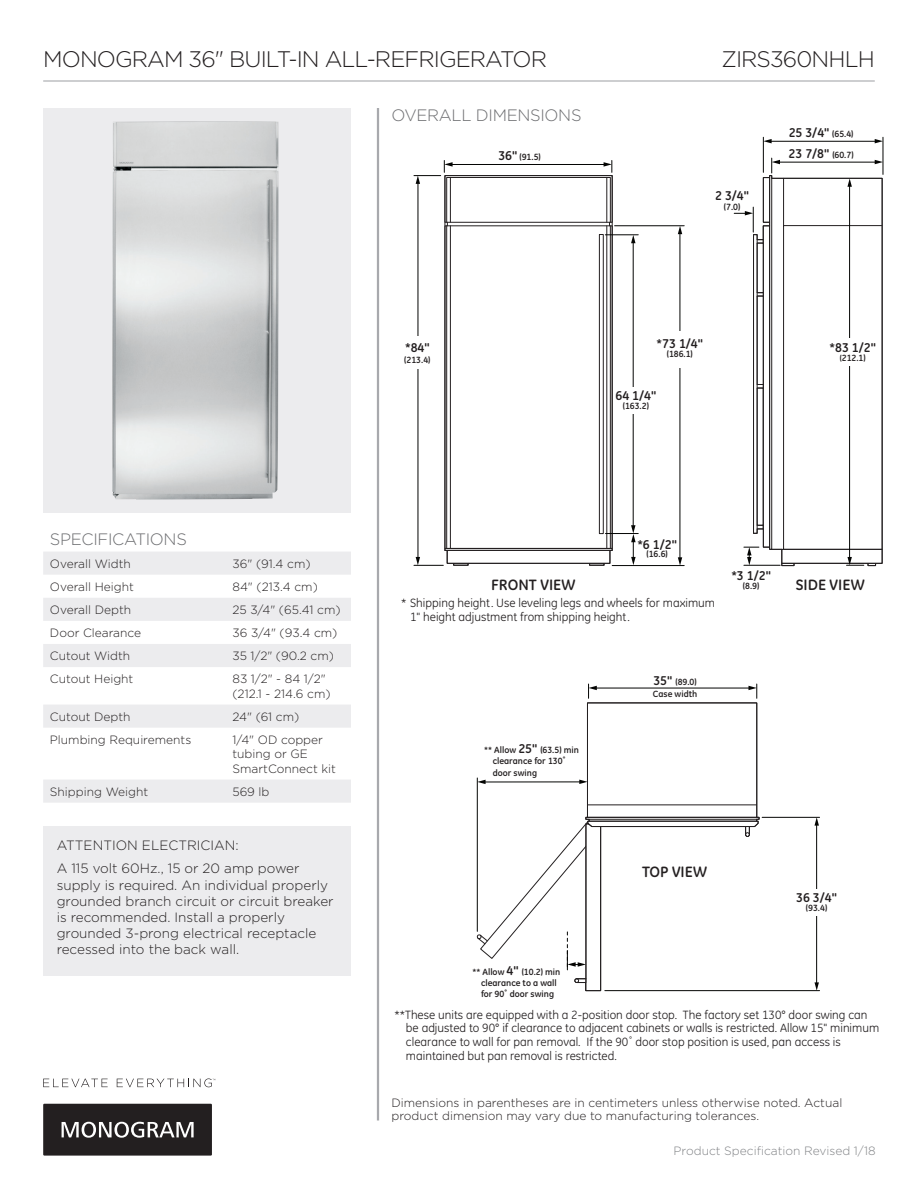
<style>
.page{position:relative;width:918px;height:1188px;background:#fff}
.page>*{position:absolute;margin:0;border:0;box-sizing:border-box;transform-origin:0 0}
.t1{font:300 22.5px "Gotham";letter-spacing:-.04em;color:#231f20}
.t2{font:18.3px "Myriad Pro";color:#231f20}
.Sub_head{font:300 16.5px "Gotham";letter-spacing:-.02em;color:#6c6d70}
.t3{font:700 15.3px "GE Inspira";color:#231f20}
.Attention{font:300 13.5px/16.2px "Gotham";color:#231f20}
.t4{font:700 13.05px/20.9px "GE Inspira";color:#231f20}
.t5{font:12.15px/13.8px "GE Inspira";color:#231f20}
.Specifications{font:300 12px/14.4px "Gotham";color:#231f20}
.Line_Art_Note{font:300 12px/13.5px "Gotham";color:#231f20}
.t6{font:300 12px "Gotham";color:#808285}
.t7{font:700 9.15px/11.4px "GE Inspira";color:#231f20}
.s1{font-size:13.05px}
.s2{font-size:9.15px}
.s3{font-size:8.55px}
</style>
<div class="page">
<hr style="left:377px;top:108px;width:2px;height:1012px;background:#a8a9ad">
<hr style="left:43px;top:80px;width:832px;height:2px;background:#a8a9ad">
<div style="left:43px;top:108px;width:308px;height:405px;background:#ececee"></div>
<svg style="left:43px;top:1104px;width:169px;height:52px;background:#393637"></svg>
<svg style="left:43px;top:1079px;width:65px;height:8px"></svg>
<svg style="left:117px;top:1078px;width:98px;height:9px"></svg>
<hr style="left:816px;top:824px;width:1px;height:160px;background:#040503">
<svg style="left:815px;top:818px;width:4px;height:8px"></svg>
<svg style="left:815px;top:982px;width:4px;height:8px"></svg>
<hr style="left:605px;top:990px;width:215px;height:1px;background:#040503">
<hr style="left:762px;top:817px;width:58px;height:1px;background:#040503">
<div style="left:805px;top:889px;width:23px;height:26px;background:#fff"></div>
<svg style="left:477px;top:684px;width:283px;height:308px"></svg>
<img style="left:112px;top:121px;width:167px;height:379px">
<div style="left:43px;top:826px;width:308px;height:149px;background:#ececee"></div>
<svg style="left:43px;top:552px;width:308px;height:251px"></svg>
<div style="left:445px;top:175px;width:167px;height:48px;border:1px solid #231f20"></div>
<div style="left:445px;top:548px;width:167px;height:3px;border:1px solid #231f20"></div>
<div style="left:599px;top:234px;width:5px;height:300px;border:1px solid #231f20"></div>
<div style="left:446px;top:177px;width:165px;height:45px;border:1px solid #231f20"></div>
<hr style="left:446px;top:226px;width:1px;height:322px;background:#231f20">
<hr style="left:610px;top:226px;width:1px;height:322px;background:#231f20">
<hr style="left:450px;top:177px;width:1px;height:45px;background:#231f20">
<hr style="left:607px;top:177px;width:1px;height:45px;background:#231f20">
<hr style="left:450px;top:226px;width:1px;height:322px;background:#231f20">
<hr style="left:607px;top:226px;width:1px;height:322px;background:#231f20">
<div style="left:444px;top:175px;width:169px;height:376px;border:1px solid #231f20"></div>
<svg style="left:753px;top:175px;width:130px;height:392px"></svg>
<hr style="left:451px;top:164px;width:154px;height:1px;background:#040503">
<svg style="left:604px;top:160px;width:8px;height:12px"></svg>
<hr style="left:418px;top:182px;width:1px;height:376px;background:#040503">
<svg style="left:414px;top:549px;width:199px;height:17px"></svg>
<svg style="left:414px;top:160px;width:39px;height:24px"></svg>
<div style="left:404px;top:336px;width:28px;height:33px;background:#fff"></div>
<hr style="left:883px;top:137px;width:1px;height:37px;background:#040503">
<hr style="left:763px;top:137px;width:1px;height:35px;background:#040503">
<hr style="left:770px;top:141px;width:106px;height:1px;background:#040503">
<svg style="left:763px;top:139px;width:9px;height:4px"></svg>
<svg style="left:875px;top:139px;width:8px;height:4px"></svg>
<hr style="left:615px;top:225px;width:69px;height:1px;background:#040503">
<hr style="left:680px;top:233px;width:1px;height:326px;background:#040503">
<svg style="left:678px;top:226px;width:4px;height:8px"></svg>
<svg style="left:678px;top:557px;width:4px;height:8px"></svg>
<hr style="left:612px;top:565px;width:72px;height:1px;background:#040503">
<div style="left:657px;top:332px;width:45px;height:36px;background:#fff"></div>
<svg style="left:734px;top:207px;width:30px;height:327px"></svg>
<svg style="left:744px;top:547px;width:15px;height:18px"></svg>
<hr style="left:744px;top:565px;width:36px;height:1px;background:#040503">
<hr style="left:633px;top:242px;width:1px;height:285px;background:#040503">
<svg style="left:631px;top:235px;width:5px;height:8px"></svg>
<hr style="left:605px;top:533px;width:33px;height:1px;background:#040503">
<hr style="left:605px;top:234px;width:33px;height:1px;background:#040503">
<div style="left:619px;top:387px;width:29px;height:27px;background:#fff"></div>
<svg style="left:631px;top:525px;width:5px;height:40px"></svg>
<hr style="left:849px;top:185px;width:1px;height:373px;background:#040503">
<svg style="left:771px;top:158px;width:112px;height:392px"></svg>
<svg style="left:847px;top:557px;width:29px;height:9px"></svg>
<div style="left:837px;top:338px;width:28px;height:28px;background:#fff"></div>
<h1 class="t1" style="left:43px;top:44px;width:505px">MONOGRAM 36" BUILT-IN ALL-REFRIGERATOR</h1>
<h1 class="t1" style="left:721px;top:44px;width:155px">ZIRS360NHLH</h1>
<p class="Sub_head" style="left:50px;top:529px;width:138px">SPECIFICATIONS</p>
<p class="Specifications" style="left:50px;top:556px;width:82px">Overall Width</p>
<p class="Specifications" style="left:232px;top:556px;width:80px">36" (91.4 cm)</p>
<p class="Specifications" style="left:50px;top:579px;width:85px">Overall Height</p>
<p class="Specifications" style="left:232px;top:579px;width:87px">84" (213.4 cm)</p>
<p class="Specifications" style="left:50px;top:602px;width:83px">Overall Depth</p>
<p class="Specifications" style="left:232px;top:602px;width:110px">25 3/4" (65.41 cm)</p>
<p class="Specifications" style="left:50px;top:625px;width:93px">Door Clearance</p>
<p class="Specifications" style="left:232px;top:625px;width:106px">36 3/4" (93.4 cm)</p>
<p class="Specifications" style="left:50px;top:649px;width:82px">Cutout Width</p>
<p class="Specifications" style="left:232px;top:649px;width:103px">35 1/2" (90.2 cm)</p>
<p class="Specifications" style="left:50px;top:672px;width:85px">Cutout Height</p>
<p class="Specifications" style="left:232px;top:672px;width:100px">83 1/2" - 84 1/2" (212.1 - 214.6 cm)</p>
<p class="Specifications" style="left:50px;top:709px;width:82px">Cutout Depth</p>
<p class="Specifications" style="left:232px;top:709px;width:68px">24" (61 cm)</p>
<p class="Specifications" style="left:50px;top:732px;width:143px">Plumbing Requirements</p>
<p class="Specifications" style="left:232px;top:732px;width:105px">1/4" OD copper tubing or GE<br>SmartConnect kit</p>
<p class="Specifications" style="left:50px;top:784px;width:100px">Shipping Weight</p>
<p class="Specifications" style="left:232px;top:784px;width:39px">569 lb</p>
<p class="Attention" style="left:57px;top:837px;width:184px">ATTENTION ELECTRICIAN:</p>
<p class="Attention" style="left:57px;top:860px;width:279px">A 115 volt 60Hz., 15 or 20 amp power supply is required. An individual properly grounded branch circuit or circuit breaker is recommended. Install a properly grounded 3-prong electrical receptacle recessed into the back wall.</p>
<h3 class="Sub_head" style="left:392px;top:105px;width:192px">OVERALL DIMENSIONS</h3>
<p class="t7" style="left:498px;top:151px;width:44px"><span class="s1">36"</span> (91.5)</p>
<p class="t4" style="left:715px;top:185px;width:35px">2 3/4"</p>
<p class="t7" style="left:724px;top:201px;width:18px">(7.0)</p>
<p class="t4" style="left:789px;top:122px;width:67px">25 3/4" <span class="s2">(65.4)<br></span>23 7/8" <span class="s2">(60.7)</span></p>
<p class="t4" style="left:405px;top:337px;width:26px">*84"</p>
<p class="t7" style="left:404px;top:354px;width:28px">(213.4)</p>
<p class="t4" style="left:657px;top:333px;width:48px">*73 1/4"</p>
<p class="t7" style="left:667px;top:348px;width:28px">(186.1)</p>
<p class="t4" style="left:616px;top:385px;width:42px">64 1/4"</p>
<p class="t7" style="left:623px;top:400px;width:28px">(163.2)</p>
<p class="t4" style="left:830px;top:337px;width:48px">*83 1/2"</p>
<p class="t7" style="left:840px;top:352px;width:27px"><span class="s3">(</span>212.1)</p>
<p class="t4" style="left:637px;top:534px;width:41px">*6 1/2"</p>
<p class="t7" style="left:647px;top:548px;width:23px">(16.6)</p>
<p class="t4" style="left:731px;top:565px;width:41px">*3 1/2"</p>
<p class="t7" style="left:743px;top:580px;width:18px">(8.9)</p>
<p class="t3" style="left:491px;top:575px;width:86px">FRONT VIEW</p>
<p class="t3" style="left:796px;top:575px;width:70px">SIDE VIEW</p>
<p class="t5" style="left:410px;top:596px;width:307px;text-indent:-9px">* Shipping height. Use leveling legs and wheels for maximum<br>1" height adjustment from shipping height.</p>
<p class="t3" style="left:487px;top:614px;width:86px">FRONT VIEW</p>
<p class="t7" style="left:493px;top:744px;width:88px;text-indent:-8px">** Allow <span class="s1">25"</span> (63.5) min clearance for 130˚ door swing</p>
<p class="t7" style="left:653px;top:676px;width:46px"><span class="s1">35"</span> (89.0)<br>Case width</p>
<p class="t3" style="left:642px;top:862px;width:67px">TOP VIEW</p>
<p class="t4" style="left:796px;top:887px;width:42px">36 3/4"</p>
<p class="t7" style="left:806px;top:902px;width:23px">(93.4)</p>
<p class="t7" style="left:473px;top:966px;width:89px;text-align:center">** Allow <span class="s1">4"</span> (10.2) min clearance to a wall for 90˚ door swing</p>
<p class="t5" style="left:406px;top:1008px;width:475px;text-indent:-11px">**These units are equipped with a 2-position door stop. The factory set 130° door swing can be adjusted to 90° if clearance to adjacent cabinets or walls is restricted. Allow 15" minimum clearance to wall for pan removal. If the 90˚ door stop position is used, pan access is maintained but pan removal is restricted.</p>
<p class="t5" style="left:410px;top:1009px;width:212px">maintained but pan removal is restricted.</p>
<p class="Line_Art_Note" style="left:392px;top:1096px;width:452px">Dimensions in parentheses are in centimeters unless otherwise noted. Actual product dimension may vary due to manufacturing tolerances.</p>
<p class="t2" style="left:589px;top:1105px;width:106px">ZIRS360NXLH</p>
<p class="t6" style="left:674px;top:1143px;width:204px">Product Specification Revised 1/18</p>
</div>
